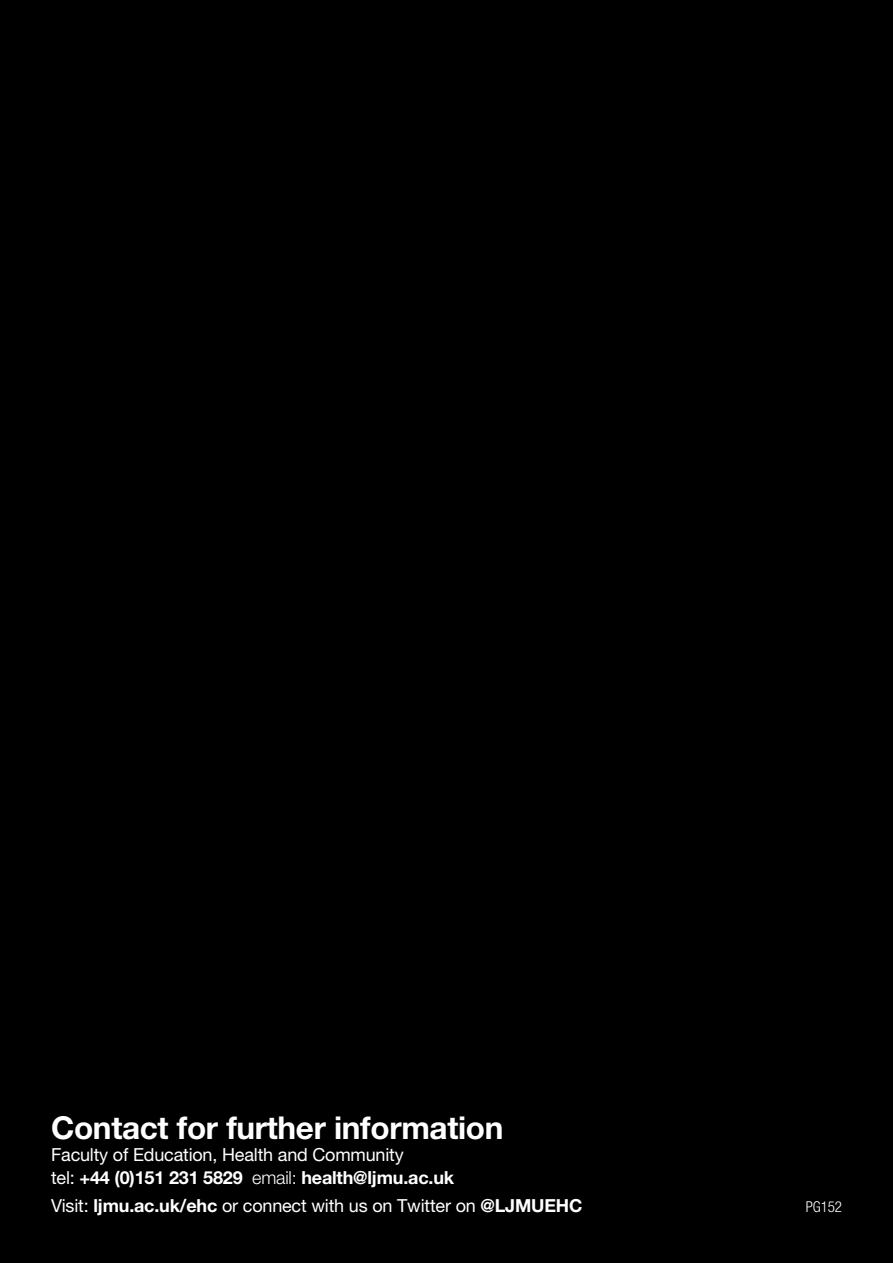
<style>
.page{position:relative;width:893px;height:1263px;background:#000}
.page>*{position:absolute;margin:0;border:0;box-sizing:border-box;transform-origin:0 0}
.t1{font:700 31.5px "Helvetica Neue LT Std";letter-spacing:-.01em;color:#fff}
.t2{font:18px "Helvetica Neue";letter-spacing:-.01em;color:#fff}
.t3{font:700 18px "Helvetica Neue LT Std";letter-spacing:-.01em;color:#fff}
.t4{font:300 condensed 15px "Helvetica Neue LT Std";letter-spacing:-.01em;color:#fff}
.s1{font-family:"Helvetica Neue";font-weight:400}
.s2{font-weight:300}
.s3{font-family:"Helvetica Neue LT Std";font-weight:700}
</style>
<div class="page">
<h1 class="t1" style="left:51px;top:1108px;width:454px">Contact for further information</h1>
<p class="t2" style="left:51px;top:1144px;width:354px">Faculty of Education, Health and Community</p>
<p class="t3" style="left:51px;top:1166px;width:405px"><span class="s1">tel:</span> +44 (0)151 231 5829 <span class="s2">email:</span> health@ljmu.ac.uk</p>
<p class="t2" style="left:51px;top:1195px;width:533px">Visit: <span class="s3">ljmu.ac.uk/ehc</span> or connect with us on Twitter on <span class="s3">@LJMUEHC</span></p>
<p class="t4" style="left:806px;top:1198px;width:38px">PG152</p>
</div>
